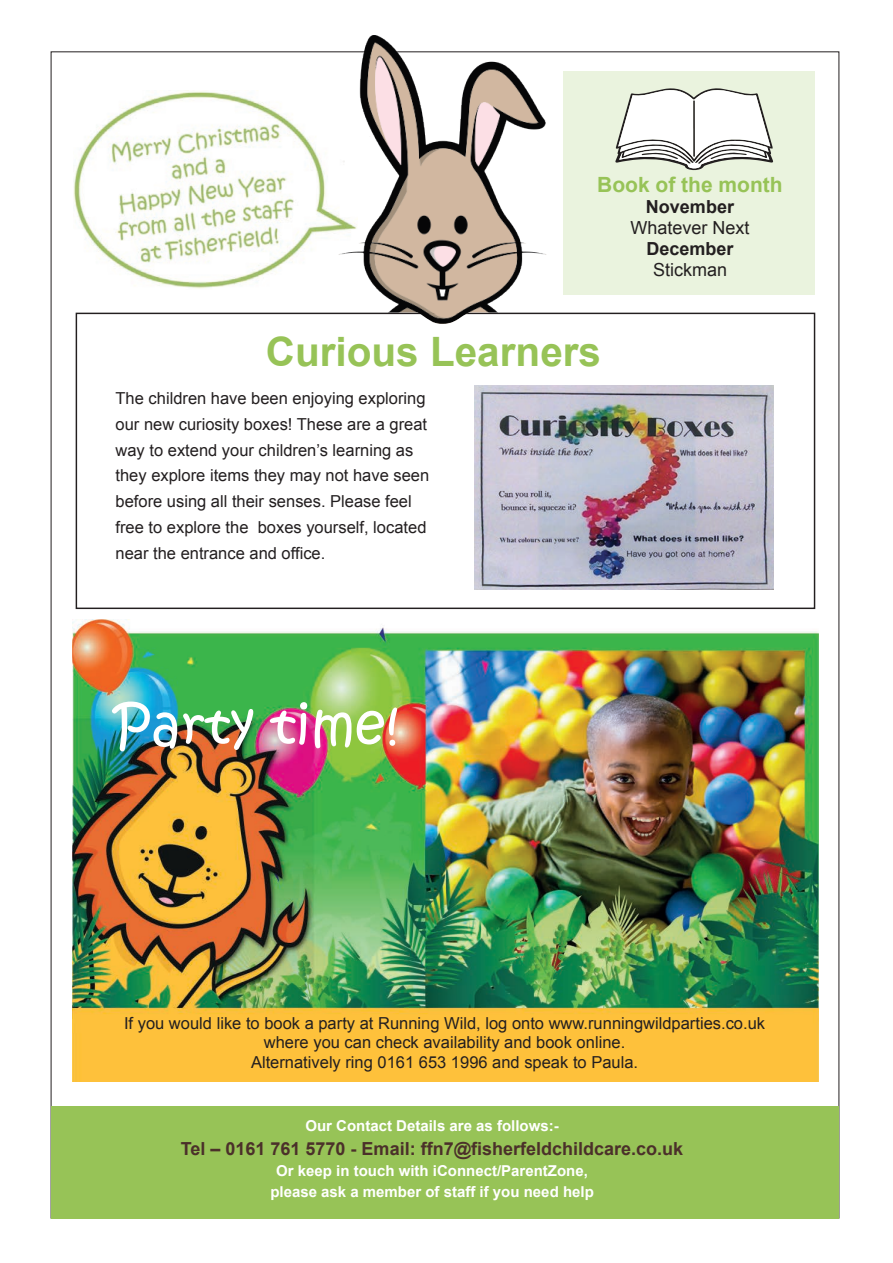
<style>
.page{position:relative;width:893px;height:1263px;background:#fff}
.page>*{position:absolute;margin:0;border:0;box-sizing:border-box;transform-origin:0 0}
.t1{font:54px "Kristen ITC";color:#fff}
.t2{font:700 40.5px "Arial";color:#97c357}
.t3{font:700 21px "Arial";color:#97c357}
.t4{font:700 18px "Arial";color:#4b302a}
.t5{font:18px "Arial";color:#231f20}
.t6{font:700 18px "Arial";color:#231f20}
.t7{font:16.5px/25.8px "Arial";color:#231f20;text-align:center}
.t8{font:700 15px/21px "Arial";color:#fff;text-align:center}
</style>
<div class="page">
<img style="left:74px;top:90px;width:264px;height:199px">
<div style="left:563px;top:71px;width:251px;height:223px;background:#eaf3de"></div>
<img style="left:72px;top:619px;width:746px;height:462px">
<div style="left:51px;top:1106px;width:788px;height:112px;background:#97c357"></div>
<div style="left:76px;top:313px;width:739px;height:296px;background:#fff;border:1px solid #231f20"></div>
<img style="left:475px;top:385px;width:298px;height:205px">
<img style="left:338px;top:35px;width:209px;height:289px">
<svg style="left:615px;top:88px;width:158px;height:82px"></svg>
<p class="t3" style="left:597px;top:171px;width:187px">Book of the month</p>
<p class="t6" style="left:646px;top:195px;width:90px">November</p>
<p class="t5" style="left:630px;top:216px;width:121px">Whatever Next</p>
<p class="t6" style="left:646px;top:237px;width:89px">December</p>
<p class="t5" style="left:653px;top:258px;width:76px">Stickman</p>
<h2 class="t2" style="left:266px;top:325px;width:337px">Curious Learners</h2>
<p class="t7" style="left:116px;top:385px;width:315px;text-align:left">The children have been enjoying exploring our new curiosity boxes! These are a great way to extend your children’s learning as they explore items they may not have seen before using all their senses. Please feel free to explore the boxes yourself, located near the entrance and office.</p>
<h1 class="t1" style="left:113px;top:690px;width:287px">Party time!</h1>
<p class="t7" style="left:124px;top:1013px;width:643px;line-height:19.8px">If you would like to book a party at Running Wild, log onto www.runningwildparties.co.uk where you can check availability and book online.<br>Alternatively ring 0161 653 1996 and speak to Paula.</p>
<p class="t8" style="left:305px;top:1115px;width:255px">Our Contact Details are as follows:-</p>
<p class="t4" style="left:181px;top:1137px;width:504px">Tel – 0161 761 5770 - Email: ffn7@fisherfeldchildcare.co.uk</p>
<p class="t8" style="left:270px;top:1161px;width:325px">Or keep in touch with iConnect/ParentZone, please ask a member of staff if you need help</p>
</div>
